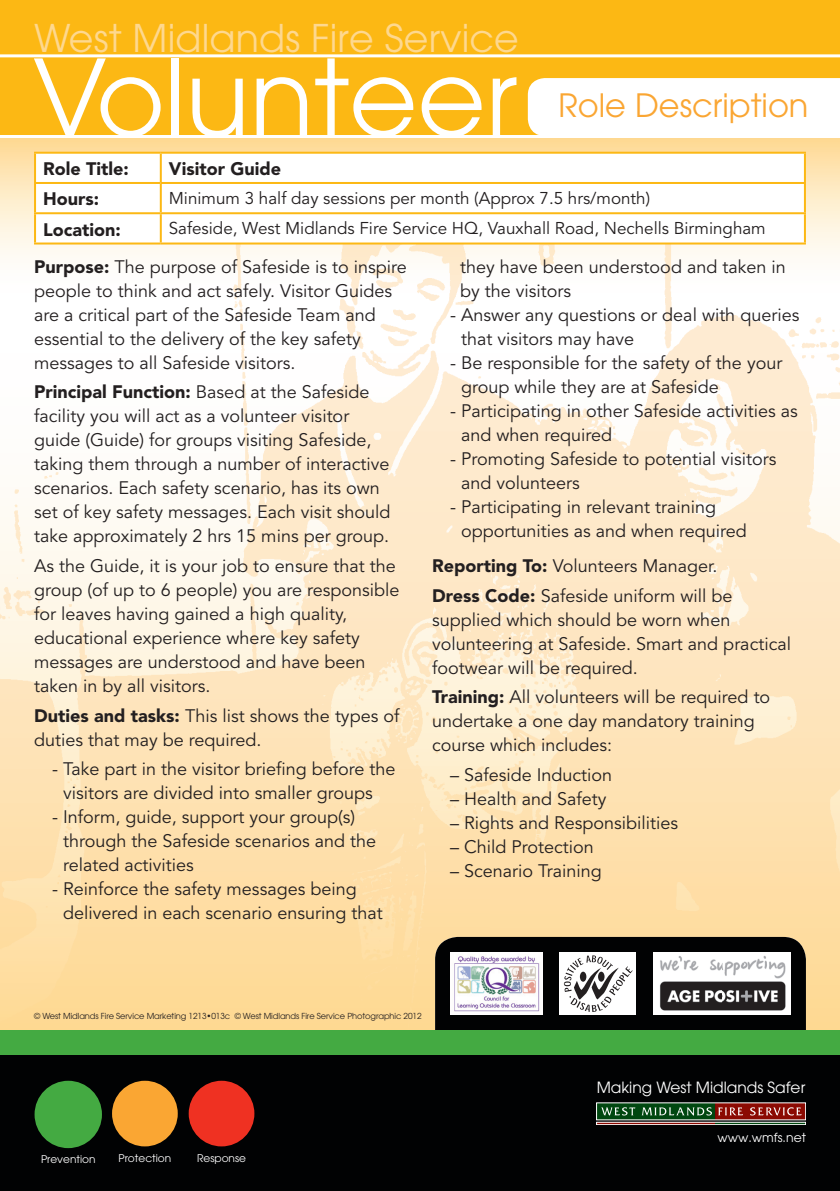
<style>
.page{position:relative;width:840px;height:1191px;background:#fff}
.page>*{position:absolute;margin:0;border:0;box-sizing:border-box;transform-origin:0 0}
.t1{font:104.8px "Avant Garde";color:#fff}
.t2{font:38px "Avant Garde";letter-spacing:.005em;color:#fed88f}
.t3{font:32px "Avant Garde";color:#faa633}
.t4{font:18px/24px "Avenir";color:#231f20}
.t5{font:900 18px "Avenir";color:#231f20}
.t6{font:17px "Avenir";color:#231f20}
.t7{font:15.4px "Avant Garde";color:#fff}
.t8{font:12.4px "Avant Garde";color:#fff}
.t9{font:10.6px "Avant Garde";color:#fff}
.t10{font:8.2px "Avant Garde";letter-spacing:-.01em;color:#231f20}
.s1{font-weight:900}
</style>
<div class="page">
<img style="left:0;top:171px;width:839px;height:161px">
<svg style="left:0;top:138px;width:839px;height:33px;background:#fdda96"></svg>
<img style="left:0;top:332px;width:559px;height:496px">
<img style="left:559px;top:332px;width:280px;height:638px">
<img style="left:0;top:828px;width:489px;height:202px">
<div style="left:489px;top:828px;width:72px;height:109px;background:#fedea7"></div>
<div style="left:805px;top:970px;width:34px;height:60px;background:#feda95"></div>
<div style="left:0;top:0;width:839px;height:135px;background:#fcb814"></div>
<div style="left:527px;top:78px;width:312px;height:57px;background:#fff"></div>
<div style="left:435px;top:937px;width:370px;height:150px;background:#010203;border-radius:23px"></div>
<div style="left:653px;top:952px;width:137px;height:62px;background:#fff"></div>
<img style="left:660px;top:955px;width:126px;height:56px">
<div style="left:559px;top:952px;width:76px;height:62px;background:#fff"></div>
<svg style="left:563px;top:955px;width:69px;height:57px"></svg>
<img style="left:450px;top:952px;width:92px;height:62px">
<div style="left:0;top:1030px;width:839px;height:161px;background:#010203"></div>
<svg style="left:596px;top:1102px;width:209px;height:23px;background:#6b5f49"></svg>
<div style="left:188px;top:1080px;width:66px;height:66px;background:#ef3122;border-radius:50%"></div>
<div style="left:35px;top:1080px;width:67px;height:68px;background:#44aa42;border-radius:50%"></div>
<div style="left:112px;top:1080px;width:66px;height:66px;background:#faa633;border-radius:50%"></div>
<div style="left:0;top:1030px;width:839px;height:24px;background:#44aa42"></div>
<hr style="left:0;top:54px;width:839px;height:3px;background:#fff">
<svg style="left:36px;top:154px;width:767px;height:88px"></svg>
<hr style="left:34px;top:152px;width:127px;height:2px;background:#fcb814">
<hr style="left:34px;top:154px;width:2px;height:28px;background:#fcb814">
<hr style="left:161px;top:152px;width:644px;height:2px;background:#fcb814">
<hr style="left:160px;top:154px;width:2px;height:28px;background:#fcb814">
<hr style="left:803px;top:154px;width:2px;height:28px;background:#fcb814">
<hr style="left:34px;top:182px;width:127px;height:2px;background:#fcb814">
<hr style="left:34px;top:184px;width:2px;height:28px;background:#fcb814">
<hr style="left:161px;top:182px;width:644px;height:2px;background:#fcb814">
<hr style="left:160px;top:184px;width:2px;height:28px;background:#fcb814">
<hr style="left:803px;top:184px;width:2px;height:28px;background:#fcb814">
<hr style="left:34px;top:212px;width:127px;height:2px;background:#fcb814">
<hr style="left:34px;top:214px;width:2px;height:28px;background:#fcb814">
<hr style="left:161px;top:212px;width:644px;height:2px;background:#fcb814">
<hr style="left:160px;top:214px;width:2px;height:28px;background:#fcb814">
<hr style="left:803px;top:214px;width:2px;height:28px;background:#fcb814">
<hr style="left:34px;top:242px;width:127px;height:2px;background:#fcb814">
<hr style="left:161px;top:242px;width:644px;height:2px;background:#fcb814">
<h2 class="t2" style="left:34px;top:16px;width:486px">West Midlands Fire Service</h2>
<h1 class="t1" style="left:33px;top:36px;width:485px">Volunteer</h1>
<h3 class="t3" style="left:558px;top:87px;width:251px">Role Description</h3>
<p class="t5" style="left:43px;top:158px;width:87px">Role Title:</p>
<p class="t5" style="left:169px;top:158px;width:114px">Visitor Guide</p>
<p class="t5" style="left:43px;top:188px;width:57px">Hours:</p>
<p class="t6" style="left:169px;top:188px;width:482px">Minimum 3 half day sessions per month (Approx 7.5 hrs/month)</p>
<p class="t5" style="left:43px;top:218px;width:79px">Location:</p>
<p class="t6" style="left:169px;top:218px;width:598px">Safeside, West Midlands Fire Service HQ, Vauxhall Road, Nechells Birmingham</p>
<p class="t4" style="left:34px;top:255px;width:374px"><span class="s1">Purpose:</span> The purpose of Safeside is to inspire people to think and act safely. Visitor Guides are a critical part of the Safeside Team and essential to the delivery of the key safety messages to all Safeside visitors.</p>
<p class="t4" style="left:34px;top:380px;width:358px"><span class="s1">Principal Function:</span> Based at the Safeside facility you will act as a volunteer visitor guide (Guide) for groups visiting Safeside, taking them through a number of interactive scenarios. Each safety scenario, has its own set of key safety messages. Each visit should take approximately 2 hrs 15 mins per group.</p>
<p class="t4" style="left:34px;top:554px;width:367px">As the Guide, it is your job to ensure that the group (of up to 6 people) you are responsible for leaves having gained a high quality, educational experience where key safety messages are understood and have been taken in by all visitors.</p>
<p class="t4" style="left:34px;top:704px;width:366px"><span class="s1">Duties and tasks:</span> This list shows the types of duties that may be required.</p>
<p class="t4" style="left:63px;top:757px;width:334px;text-indent:-11px">- Take part in the visitor briefing before the visitors are divided into smaller groups</p>
<p class="t4" style="left:63px;top:805px;width:314px;text-indent:-11px">- Inform, guide, support your group(s) through the Safeside scenarios and the related activities</p>
<p class="t4" style="left:63px;top:877px;width:321px;text-indent:-11px">- Reinforce the safety messages being delivered in each scenario ensuring that</p>
<p class="t4" style="left:460px;top:255px;width:327px">they have been understood and taken in by the visitors</p>
<p class="t4" style="left:461px;top:303px;width:339px;text-indent:-11px">- Answer any questions or deal with queries that visitors may have</p>
<p class="t4" style="left:461px;top:351px;width:322px;text-indent:-11px">- Be responsible for the safety of the your group while they are at Safeside</p>
<p class="t4" style="left:461px;top:399px;width:338px;text-indent:-11px">- Participating in other Safeside activities as and when required</p>
<p class="t4" style="left:461px;top:447px;width:317px;text-indent:-11px">- Promoting Safeside to potential visitors and volunteers</p>
<p class="t4" style="left:461px;top:495px;width:287px;text-indent:-11px">- Participating in relevant training opportunities as and when required</p>
<p class="t4" style="left:432px;top:551px;width:302px;line-height:29.6px"><span class="s1">Reporting To:</span> Volunteers Manager.<br><span class="s1">Dress Code:</span> Safeside uniform will be</p>
<p class="t4" style="left:432px;top:608px;width:360px">supplied which should be worn when volunteering at Safeside. Smart and practical footwear will be required.</p>
<p class="t4" style="left:432px;top:685px;width:339px"><span class="s1">Training:</span> All volunteers will be required to undertake a one day mandatory training course which includes:</p>
<p class="t4" style="left:450px;top:763px;width:164px">– Safeside Induction</p>
<p class="t4" style="left:450px;top:787px;width:158px">– Health and Safety</p>
<p class="t4" style="left:450px;top:811px;width:229px">– Rights and Responsibilities</p>
<p class="t4" style="left:450px;top:835px;width:145px">– Child Protection</p>
<p class="t4" style="left:450px;top:859px;width:153px">– Scenario Training</p>
<p class="t10" style="left:34px;top:1011px;width:389px">© West Midlands Fire Service Marketing 1213•013c © West Midlands Fire Service Photographic 2012</p>
<p class="t9" style="left:41px;top:1152px;width:56px">Prevention</p>
<p class="t9" style="left:118px;top:1151px;width:54px">Protection</p>
<p class="t9" style="left:197px;top:1151px;width:50px">Response</p>
<p class="t7" style="left:596px;top:1078px;width:210px">Making West Midlands Safer</p>
<p class="t8" style="left:717px;top:1130px;width:90px">www.wmfs.net</p>
</div>
